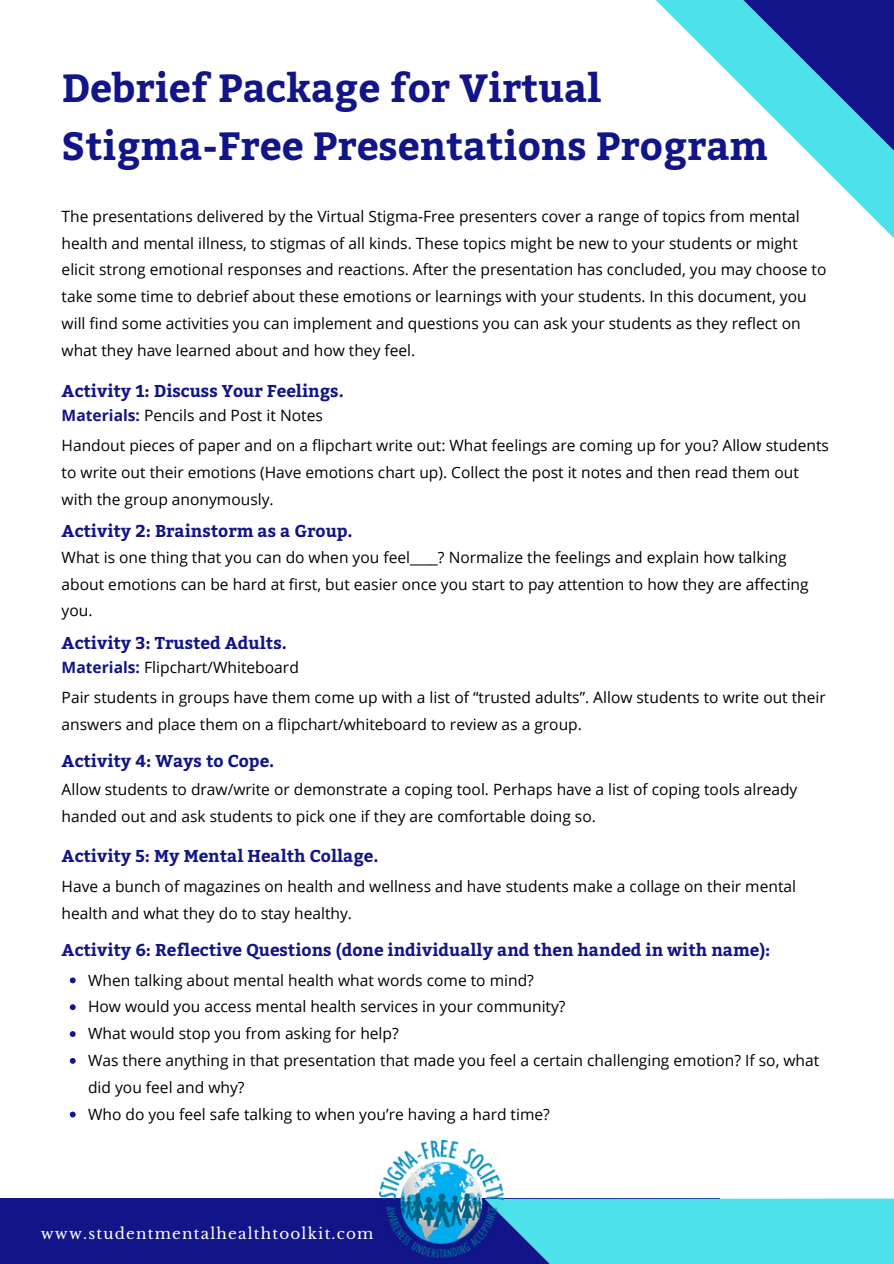
<style>
.page{position:relative;width:894px;height:1264px;background:#fff}
.page>*{position:absolute;margin:0;border:0;box-sizing:border-box;transform-origin:0 0}
.t1{font:700 39.15px/57.8px "Bitter";color:#111587}
.t2{font:700 17.1px "Bitter";color:#111587}
.t3{font:15.6px/26.8px "Open Sans";color:#000}
.t4{font:15.15px "Libre Baskerville";letter-spacing:.08em;color:#fff}
.s1{font-weight:700;color:#111587}
</style>
<div class="page">
<div style="left:0;top:1198px;width:719px;height:65px;background:#111587"></div>
<div style="left:503px;top:1198px;width:390px;height:65px;background:#4de1e9"></div>
<svg style="left:656px;top:0;width:31px;height:31px"></svg>
<svg style="left:687px;top:0;width:206px;height:237px"></svg>
<img style="left:379px;top:1140px;width:124px;height:117px">
<svg style="left:70px;top:977px;width:6px;height:6px"></svg>
<svg style="left:70px;top:1004px;width:6px;height:6px"></svg>
<svg style="left:70px;top:1031px;width:6px;height:5px"></svg>
<svg style="left:70px;top:1058px;width:6px;height:5px"></svg>
<svg style="left:70px;top:1111px;width:6px;height:6px"></svg>
<h1 class="t1" style="left:62px;top:60px;width:707px">Debrief Package for Virtual<br>Stigma-Free Presentations Program</h1>
<p class="t3" style="left:62px;top:202px;width:766px">The presentations delivered by the Virtual Stigma-Free presenters cover a range of topics from mental health and mental illness, to stigmas of all kinds. These topics might be new to your students or might elicit strong emotional responses and reactions. After the presentation has concluded, you may choose to take some time to debrief about these emotions or learnings with your students. In this document, you will find some activities you can implement and questions you can ask your students as they reflect on what they have learned about and how they feel.</p>
<p class="t2" style="left:62px;top:381px;width:283px">Activity 1: Discuss Your Feelings.</p>
<p class="t3" style="left:62px;top:400px;width:768px;line-height:30px"><span class="s1">Materials:</span> Pencils and Post it Notes<br>Handout pieces of paper and on a flipchart write out: What feelings are coming up for you? Allow students</p>
<p class="t3" style="left:62px;top:458px;width:738px">to write out their emotions (Have emotions chart up). Collect the post it notes and then read them out with the group anonymously.</p>
<p class="t2" style="left:62px;top:521px;width:292px">Activity 2: Brainstorm as a Group.</p>
<p class="t3" style="left:62px;top:543px;width:748px">What is one thing that you can do when you feel____? Normalize the feelings and explain how talking about emotions can be hard at first, but easier once you start to pay attention to how they are affecting you.</p>
<p class="t2" style="left:62px;top:632px;width:227px">Activity 3: Trusted Adults.</p>
<p class="t3" style="left:62px;top:651px;width:765px;line-height:30.3px"><span class="s1">Materials:</span> Flipchart/Whiteboard<br>Pair students in groups have them come up with a list of “trusted adults”. Allow students to write out their</p>
<p class="t3" style="left:62px;top:710px;width:521px">answers and place them on a flipchart/whiteboard to review as a group.</p>
<p class="t2" style="left:62px;top:751px;width:214px">Activity 4: Ways to Cope.</p>
<p class="t3" style="left:62px;top:775px;width:737px">Allow students to draw/write or demonstrate a coping tool. Perhaps have a list of coping tools already handed out and ask students to pick one if they are comfortable doing so.</p>
<p class="t2" style="left:62px;top:845px;width:318px">Activity 5: My Mental Health Collage.</p>
<p class="t3" style="left:62px;top:872px;width:735px">Have a bunch of magazines on health and wellness and have students make a collage on their mental health and what they do to stay healthy.</p>
<p class="t2" style="left:62px;top:939px;width:710px">Activity 6: Reflective Questions (done individually and then handed in with name):</p>
<p class="t3" style="left:88px;top:966px;width:732px">When talking about mental health what words come to mind?<br>How would you access mental health services in your community?<br>What would stop you from asking for help?<br>Was there anything in that presentation that made you feel a certain challenging emotion? If so, what did you feel and why?<br>Who do you feel safe talking to when you’re having a hard time?</p>
<p class="t4" style="left:41px;top:1223px;width:334px">www.studentmentalhealthtoolkit.com</p>
</div>
